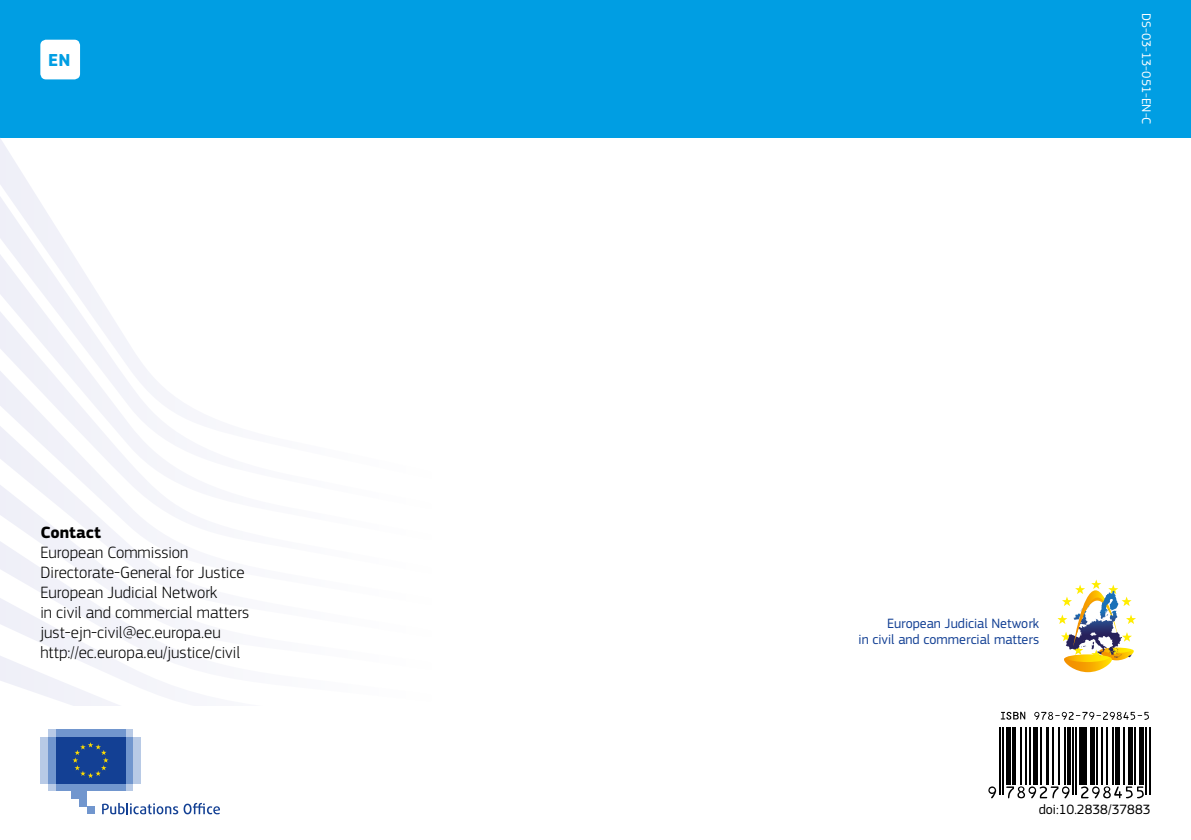
<style>
.page{position:relative;width:1191px;height:840px;background:#fff}
.page>*{position:absolute;margin:0;border:0;box-sizing:border-box;transform-origin:0 0}
.t1{font:700 18px "EC Square Sans Pro";color:#009ee3}
.t2{font:300 17px "EC Square Sans Pro";color:#000}
.t3{font:700 17px "EC Square Sans Pro";color:#000}
.t4{font:14px "EC Square Sans Pro";color:#134094}
.t5{font:14px "EC Square Sans Pro";color:#000}
.t6{font:13px "EC Square Sans Pro";color:#fff}
</style>
<div class="page">
<div style="left:0;top:0;width:1191px;height:137px;background:#009ee3"></div>
<svg style="left:9px;top:574px;width:148px;height:6px"></svg>
<svg style="left:0;top:580px;width:157px;height:61px"></svg>
<svg style="left:0;top:641px;width:157px;height:64px"></svg>
<svg style="left:0;top:149px;width:46px;height:63px;fill:#f0f1f8"></svg>
<svg style="left:0;top:212px;width:84px;height:61px;fill:#f1f1f9"></svg>
<svg style="left:0;top:273px;width:157px;height:301px;fill:#f4f4fa"></svg>
<img style="left:1057px;top:579px;width:79px;height:92px">
<svg style="left:48px;top:782px;width:85px;height:8px"></svg>
<svg style="left:48px;top:729px;width:85px;height:7px"></svg>
<div style="left:56px;top:728px;width:69px;height:8px;background:#7196ce"></div>
<svg style="left:56px;top:782px;width:69px;height:8px"></svg>
<div style="left:125px;top:736px;width:8px;height:46px;background:#7196ce"></div>
<div style="left:133px;top:736px;width:8px;height:46px;background:#b8cae6"></div>
<div style="left:48px;top:736px;width:8px;height:46px;background:#7196ce"></div>
<div style="left:40px;top:736px;width:8px;height:46px;background:#b8cae6"></div>
<div style="left:71px;top:782px;width:16px;height:16px;background:#7196ce"></div>
<div style="left:79px;top:782px;width:8px;height:24px;background:#7196ce"></div>
<div style="left:87px;top:806px;width:7px;height:7px;background:#7196ce"></div>
<div style="left:56px;top:736px;width:69px;height:46px;background:#134094"></div>
<svg style="left:73px;top:742px;width:36px;height:35px"></svg>
<svg style="left:102px;top:802px;width:118px;height:11px"></svg>
<div style="left:40px;top:40px;width:40px;height:39px;background:#fff;border-radius:6px"></div>
<hr style="left:999px;top:726px;width:2px;height:68px;background:#000">
<hr style="left:1002px;top:726px;width:2px;height:68px;background:#000">
<div style="left:1005px;top:726px;width:5px;height:58px;background:#000"></div>
<hr style="left:1012px;top:726px;width:3px;height:58px;background:#000">
<hr style="left:1020px;top:726px;width:1px;height:58px;background:#000">
<hr style="left:1025px;top:726px;width:1px;height:58px;background:#000">
<hr style="left:1029px;top:726px;width:2px;height:58px;background:#000">
<div style="left:1032px;top:726px;width:5px;height:58px;background:#000"></div>
<hr style="left:1040px;top:726px;width:2px;height:58px;background:#000">
<hr style="left:1045px;top:726px;width:3px;height:58px;background:#000">
<hr style="left:1052px;top:726px;width:1px;height:58px;background:#000">
<hr style="left:1058px;top:726px;width:1px;height:58px;background:#000">
<hr style="left:1064px;top:726px;width:2px;height:58px;background:#000">
<hr style="left:1067px;top:726px;width:3px;height:58px;background:#000">
<hr style="left:1072px;top:726px;width:1px;height:68px;background:#000">
<hr style="left:1075px;top:726px;width:2px;height:68px;background:#000">
<hr style="left:1079px;top:726px;width:3px;height:58px;background:#000">
<hr style="left:1083px;top:726px;width:3px;height:58px;background:#000">
<hr style="left:1090px;top:726px;width:4px;height:58px;background:#000">
<hr style="left:1096px;top:726px;width:1px;height:58px;background:#000">
<hr style="left:1101px;top:726px;width:1px;height:58px;background:#000">
<hr style="left:1105px;top:726px;width:2px;height:58px;background:#000">
<hr style="left:1112px;top:726px;width:1px;height:58px;background:#000">
<div style="left:1115px;top:726px;width:5px;height:58px;background:#000"></div>
<hr style="left:1123px;top:726px;width:1px;height:58px;background:#000">
<hr style="left:1128px;top:726px;width:4px;height:58px;background:#000">
<hr style="left:1134px;top:726px;width:2px;height:58px;background:#000">
<hr style="left:1139px;top:726px;width:4px;height:58px;background:#000">
<hr style="left:1145px;top:726px;width:2px;height:68px;background:#000">
<hr style="left:1148px;top:726px;width:2px;height:68px;background:#000">
<svg style="left:988px;top:786px;width:8px;height:11px"></svg>
<svg style="left:1006px;top:786px;width:63px;height:11px"></svg>
<svg style="left:1081px;top:786px;width:63px;height:11px"></svg>
<svg style="left:1000px;top:711px;width:25px;height:8px"></svg>
<svg style="left:1034px;top:711px;width:115px;height:8px"></svg>
<p class="t1" style="left:48px;top:50px;width:24px">EN</p>
<p class="t3" style="left:40px;top:521px;width:62px">Contact</p>
<p class="t2" style="left:40px;top:542px;width:149px">European Commission</p>
<p class="t2" style="left:40px;top:562px;width:206px">Directorate-General for Justice</p>
<p class="t2" style="left:40px;top:582px;width:178px">European Judicial Network</p>
<p class="t2" style="left:40px;top:602px;width:210px">in civil and commercial matters</p>
<p class="t2" style="left:40px;top:622px;width:182px">just-ejn-civil@ec.europa.eu</p>
<p class="t2" style="left:40px;top:642px;width:201px">http://ec.europa.eu/justice/civil</p>
<p class="t6" style="left:1153px;top:13px;width:113px;rotate:90deg">DS-03-13-051-EN-C</p>
<p class="t4" style="left:887px;top:615px;width:154px">European Judicial Network</p>
<p class="t4" style="left:858px;top:631px;width:182px">in civil and commercial matters</p>
<p class="t5" style="left:1038px;top:801px;width:113px">doi:10.2838/37883</p>
</div>
